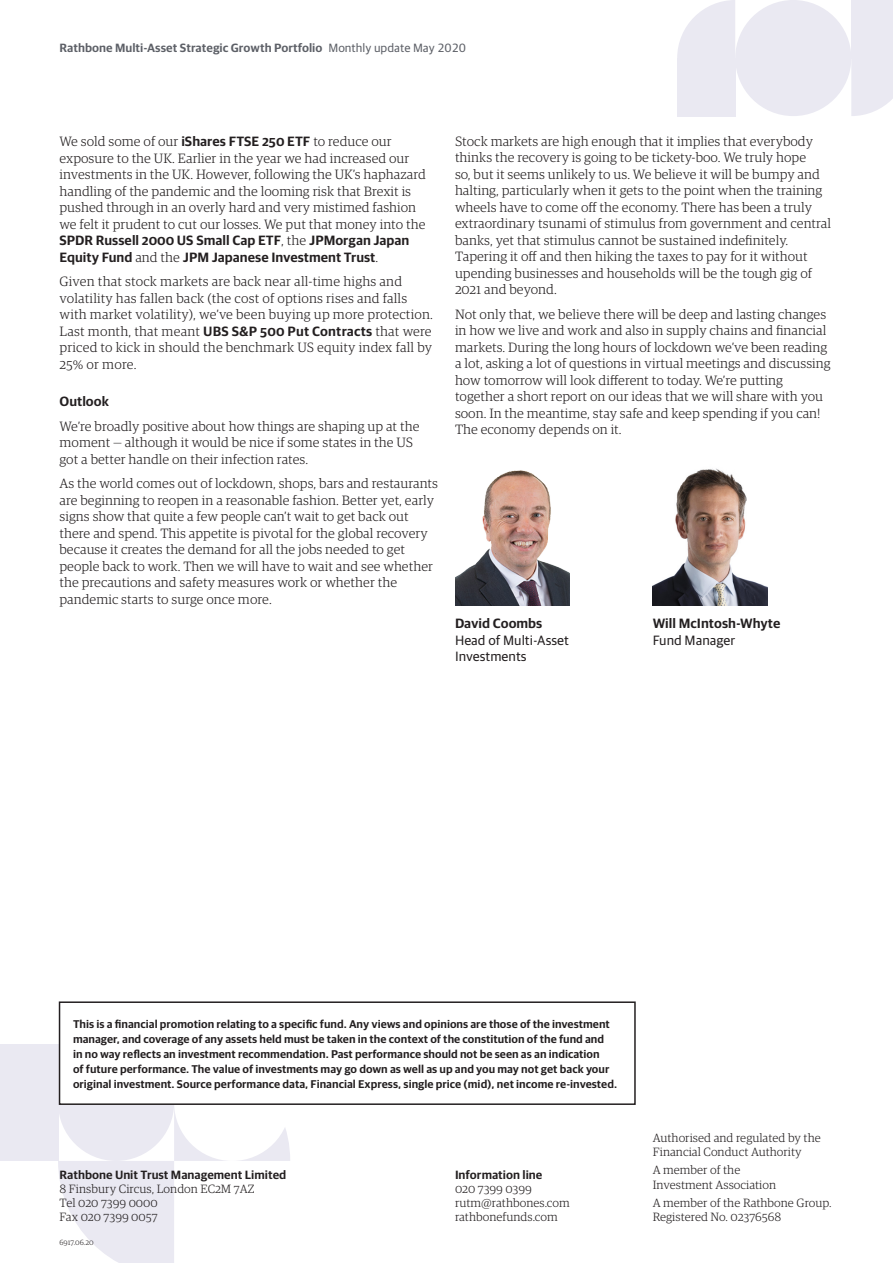
<style>
.page{position:relative;width:893px;height:1263px;background:#fff}
.page>*{position:absolute;margin:0;border:0;box-sizing:border-box;transform-origin:0 0}
.Body_text_9_11{font:300 13.5px/16.5px "Guardian RTB Egyp";color:#231f20}
.Body_text_9_11-2{font:13.5px/16.5px "Guardian RTB Sans";color:#231f20}
.Body_text_9_11-3{font:600 13.5px "Guardian RTB Sans";color:#231f20}
.Body_text_headings_B{font:600 13.5px "Guardian RTB Sans";color:#231f20}
.t1{font:300 12px/14.2px "Guardian RTB Egyp";color:#231f20}
.t2{font:600 12px "Guardian RTB Sans";color:#5d6067}
.t3{font:600 12px "Guardian RTB Sans";color:#231f20}
.Advice_box_text{font:600 11.25px/15px "Guardian RTB Sans";color:#231f20}
.t4{font:300 7.5px "Guardian RTB Egyp";color:#231f20}
.s1{font-weight:400}
.s2{font-family:"Guardian RTB Sans";font-weight:600}
</style>
<div class="page">
<div style="left:735px;top:0;width:116px;height:116px;background:#eae9f2;border-radius:50%"></div>
<div style="left:851px;top:0;width:42px;height:58px;background:#eae9f2"></div>
<svg style="left:851px;top:58px;width:42px;height:58px;background:#ecebf3"></svg>
<div style="left:677px;top:58px;width:58px;height:58px;background:#eae9f2"></div>
<svg style="left:677px;top:0;width:58px;height:58px"></svg>
<svg style="left:58px;top:1045px;width:232px;height:218px"></svg>
<div style="left:174px;top:1045px;width:116px;height:116px;background:#fff;border-radius:50%"></div>
<div style="left:58px;top:1045px;width:116px;height:116px;background:#eae9f2;border-radius:50%"></div>
<div style="left:0;top:1045px;width:58px;height:116px;background:#eae9f2"></div>
<img style="left:455px;top:470px;width:115px;height:135px">
<img style="left:653px;top:468px;width:114px;height:137px">
<div style="left:60px;top:1002px;width:575px;height:102px;background:#fff"></div>
<div style="left:59px;top:1001px;width:577px;height:104px;border:2px solid #231f20"></div>
<p class="t2" style="left:60px;top:39px;width:408px">Rathbone Multi-Asset Strategic Growth Portfolio <span class="s1">Monthly update May 2020</span></p>
<p class="Body_text_9_11" style="left:60px;top:132px;width:368px">We sold some of our <span class="s2">iShares FTSE 250 ETF</span> to reduce our exposure to the UK. Earlier in the year we had increased our investments in the UK. However, following the UK’s haphazard handling of the pandemic and the looming risk that Brexit is pushed through in an overly hard and very mistimed fashion we felt it prudent to cut our losses. We put that money into the <span class="s2">SPDR Russell 2000 US Small Cap ETF</span>, the <span class="s2">JPMorgan Japan Equity Fund</span> and the <span class="s2">JPM Japanese Investment Trust</span>.</p>
<p class="Body_text_9_11" style="left:60px;top:273px;width:375px">Given that stock markets are back near all-time highs and volatility has fallen back (the cost of options rises and falls with market volatility), we’ve been buying up more protection.<br>Last month, that meant <span class="s2">UBS S&amp;P 500 Put Contracts</span> that were priced to kick in should the benchmark US equity index fall by 25% or more.</p>
<p class="Body_text_headings_B" style="left:60px;top:391px;width:51px">Outlook</p>
<p class="Body_text_9_11" style="left:60px;top:417px;width:361px">We’re broadly positive about how things are shaping up at the moment — although it would be nice if some states in the US got a better handle on their infection rates.</p>
<p class="Body_text_9_11" style="left:60px;top:475px;width:380px">As the world comes out of lockdown, shops, bars and restaurants are beginning to reopen in a reasonable fashion. Better yet, early signs show that quite a few people can’t wait to get back out there and spend. This appetite is pivotal for the global recovery because it creates the demand for all the jobs needed to get people back to work. Then we will have to wait and see whether the precautions and safety measures work or whether the pandemic starts to surge once more.</p>
<p class="Body_text_9_11" style="left:455px;top:132px;width:378px">Stock markets are high enough that it implies that everybody thinks the recovery is going to be tickety-boo. We truly hope<br>so, but it seems unlikely to us. We believe it will be bumpy and halting, particularly when it gets to the point when the training wheels have to come off the economy. There has been a truly extraordinary tsunami of stimulus from government and central banks, yet that stimulus cannot be sustained indefinitely.<br>Tapering it off and then hiking the taxes to pay for it without upending businesses and households will be the tough gig of 2021 and beyond.</p>
<p class="Body_text_9_11" style="left:455px;top:305px;width:377px">Not only that, we believe there will be deep and lasting changes in how we live and work and also in supply chains and financial markets. During the long hours of lockdown we’ve been reading a lot, asking a lot of questions in virtual meetings and discussing how tomorrow will look different to today. We’re putting together a short report on our ideas that we will share with you soon. In the meantime, stay safe and keep spending if you can!<br>The economy depends on it.</p>
<p class="Body_text_9_11-3" style="left:455px;top:613px;width:89px">David Coombs</p>
<p class="Body_text_9_11-2" style="left:455px;top:631px;width:116px">Head of Multi-Asset<br>Investments</p>
<p class="Body_text_9_11-3" style="left:653px;top:613px;width:129px">Will McIntosh-Whyte</p>
<p class="Body_text_9_11-2" style="left:653px;top:631px;width:84px">Fund Manager</p>
<p class="Advice_box_text" style="left:73px;top:1015px;width:546px">This is a financial promotion relating to a specific fund. Any views and opinions are those of the investment manager, and coverage of any assets held must be taken in the context of the constitution of the fund and<br>in no way reflects an investment recommendation. Past performance should not be seen as an indication<br>of future performance. The value of investments may go down as well as up and you may not get back your original investment. Source performance data, Financial Express, single price (mid), net income re-invested.</p>
<p class="t3" style="left:60px;top:1165px;width:228px">Rathbone Unit Trust Management Limited</p>
<p class="t1" style="left:60px;top:1181px;width:196px">8 Finsbury Circus, London EC2M 7AZ</p>
<p class="t1" style="left:60px;top:1195px;width:100px">Tel 020 7399 0000</p>
<p class="t1" style="left:60px;top:1209px;width:100px">Fax 020 7399 0057</p>
<p class="t4" style="left:60px;top:1237px;width:36px">6917.06.20</p>
<p class="t3" style="left:455px;top:1165px;width:89px">Information line</p>
<p class="t1" style="left:455px;top:1181px;width:78px">020 7399 0399</p>
<p class="t1" style="left:455px;top:1195px;width:116px">rutm@rathbones.com</p>
<p class="t1" style="left:455px;top:1209px;width:104px">rathbonefunds.com</p>
<p class="t1" style="left:653px;top:1129px;width:170px">Authorised and regulated by the<br>Financial Conduct Authority</p>
<p class="t1" style="left:653px;top:1162px;width:125px">A member of the<br>Investment Association</p>
<p class="t1" style="left:653px;top:1195px;width:181px">A member of the Rathbone Group.<br>Registered No. 02376568</p>
</div>
